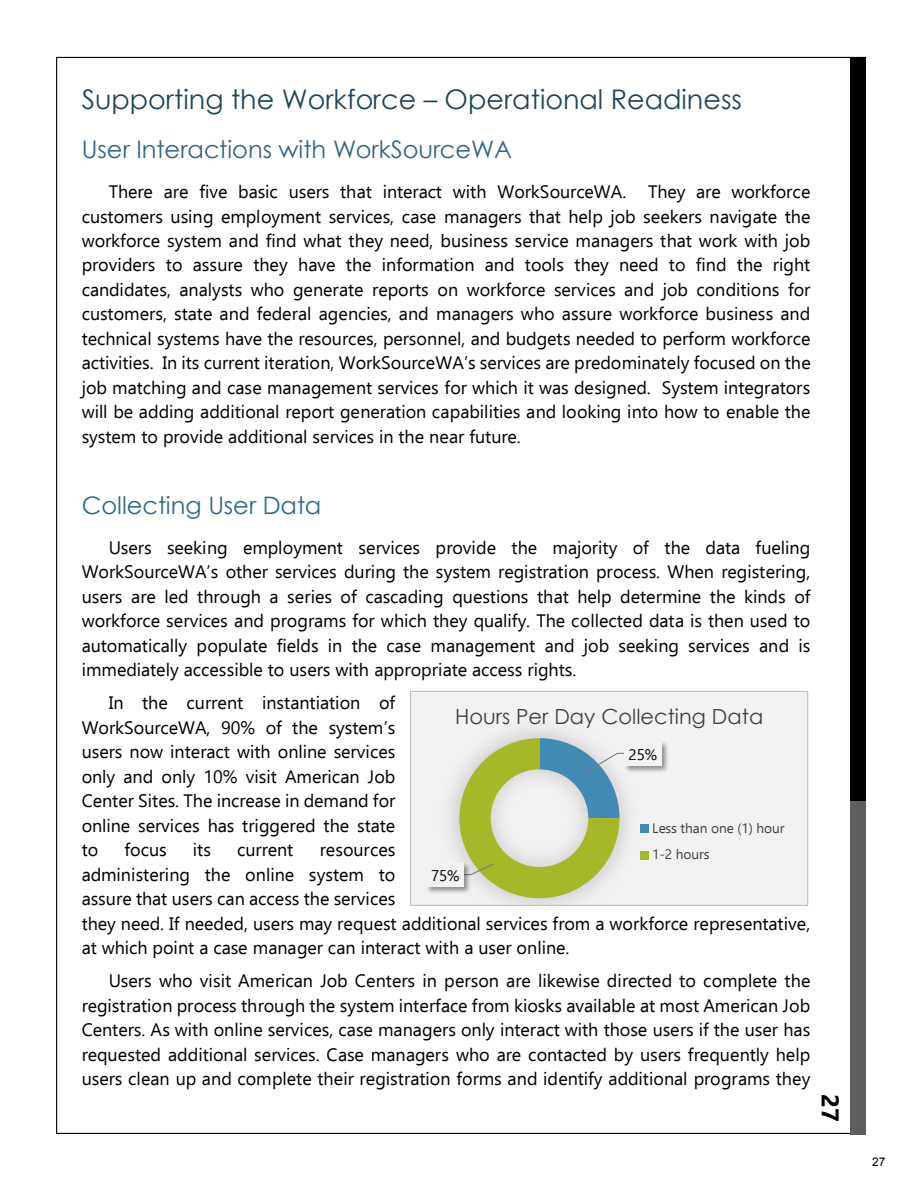
<style>
.page{position:relative;width:918px;height:1188px;background:#fff}
.page>*{position:absolute;margin:0;border:0;box-sizing:border-box;transform-origin:0 0}
.t1{font:27px "Century Gothic";color:#204559}
.t2{font:24.15px "Century Gothic";color:#306785}
.t3{font:700 24.15px "Ebrima";color:#000}
.t4{font:20.85px "Century Gothic";letter-spacing:.005em;color:#404040}
.t5{font:18px/24.5px "Ebrima";letter-spacing:-.005em;color:#000;text-align:justify}
.t6{font:15.15px "Ebrima";color:#000}
.t7{font:13.65px/26.2px "Ebrima";letter-spacing:-.005em;color:#404040}
.t8{font:12px "Arial";color:#000}
</style>
<div class="page">
<div style="left:850px;top:57px;width:16px;height:744px;background:#000"></div>
<div style="left:850px;top:801px;width:16px;height:334px;background:#5e5e5e"></div>
<div style="left:411px;top:691px;width:397px;height:214px;background:#f2f2f2"></div>
<svg style="left:459px;top:738px;width:166px;height:160px"></svg>
<img style="left:621px;top:738px;width:47px;height:37px">
<div style="left:624px;top:741px;width:38px;height:25px;background:#f2f2f2"></div>
<img style="left:427px;top:859px;width:47px;height:37px">
<div style="left:427px;top:862px;width:37px;height:25px;background:#f2f2f2"></div>
<div style="left:641px;top:825px;width:8px;height:8px;background:#418ab3"></div>
<div style="left:641px;top:851px;width:8px;height:8px;background:#a6b727"></div>
<div style="left:410px;top:691px;width:398px;height:215px;border:1px solid #bfbfbf"></div>
<h1 class="t1" style="left:82px;top:82px;width:662px">Supporting the Workforce – Operational Readiness</h1>
<h2 class="t2" style="left:82px;top:134px;width:432px">User Interactions with WorkSourceWA</h2>
<p class="t5" style="left:82px;top:179px;width:731px;text-indent:27px">There are five basic users that interact with WorkSourceWA. They are workforce customers using employment services, case managers that help job seekers navigate the workforce system and find what they need, business service managers that work with job providers to assure they have the information and tools they need to find the right candidates, analysts who generate reports on workforce services and job conditions for customers, state and federal agencies, and managers who assure workforce business and technical systems have the resources, personnel, and budgets needed to perform workforce activities. In its current iteration, WorkSourceWA’s services are predominately focused on the job matching and case management services for which it was designed. System integrators will be adding additional report generation capabilities and looking into how to enable the system to provide additional services in the near future.</p>
<h2 class="t2" style="left:82px;top:490px;width:241px">Collecting User Data</h2>
<p class="t5" style="left:82px;top:534px;width:730px;text-indent:27px">Users seeking employment services provide the majority of the data fueling WorkSourceWA’s other services during the system registration process. When registering, users are led through a series of cascading questions that help determine the kinds of workforce services and programs for which they qualify. The collected data is then used to automatically populate fields in the case management and job seeking services and is immediately accessible to users with appropriate access rights.</p>
<p class="t5" style="left:82px;top:690px;width:315px;text-indent:27px">In the current instantiation of WorkSourceWA, 90% of the system’s users now interact with online services only and only 10% visit American Job Center Sites. The increase in demand for online services has triggered the state to</p>
<p class="t4" style="left:455px;top:703px;width:310px">Hours Per Day Collecting Data</p>
<p class="t6" style="left:629px;top:743px;width:30px">25%</p>
<p class="t7" style="left:652px;top:814px;width:134px">Less than one (1) hour<br>1-2 hours</p>
<p class="t5" style="left:125px;top:836px;width:44px">focus</p>
<p class="t5" style="left:193px;top:836px;width:20px">its</p>
<p class="t5" style="left:237px;top:836px;width:58px">current</p>
<p class="t5" style="left:82px;top:836px;width:730px;text-align:left;text-indent:238px">resources<br>administering the online system to<br>assure that users can access the services<br>they need. If needed, users may request additional services from a workforce representative, at which point a case manager can interact with a user online.</p>
<p class="t5" style="left:82px;top:967px;width:730px;text-indent:27px">Users who visit American Job Centers in person are likewise directed to complete the registration process through the system interface from kiosks available at most American Job Centers. As with online services, case managers only interact with those users if the user has requested additional services. Case managers who are contacted by users frequently help users clean up and complete their registration forms and identify additional programs they</p>
<p class="t6" style="left:431px;top:865px;width:30px">75%</p>
<h2 class="t3" style="left:846px;top:1094px;width:29px;rotate:90deg">27</h2>
<p class="t8" style="left:872px;top:1154px;width:15px">27</p>
</div>
